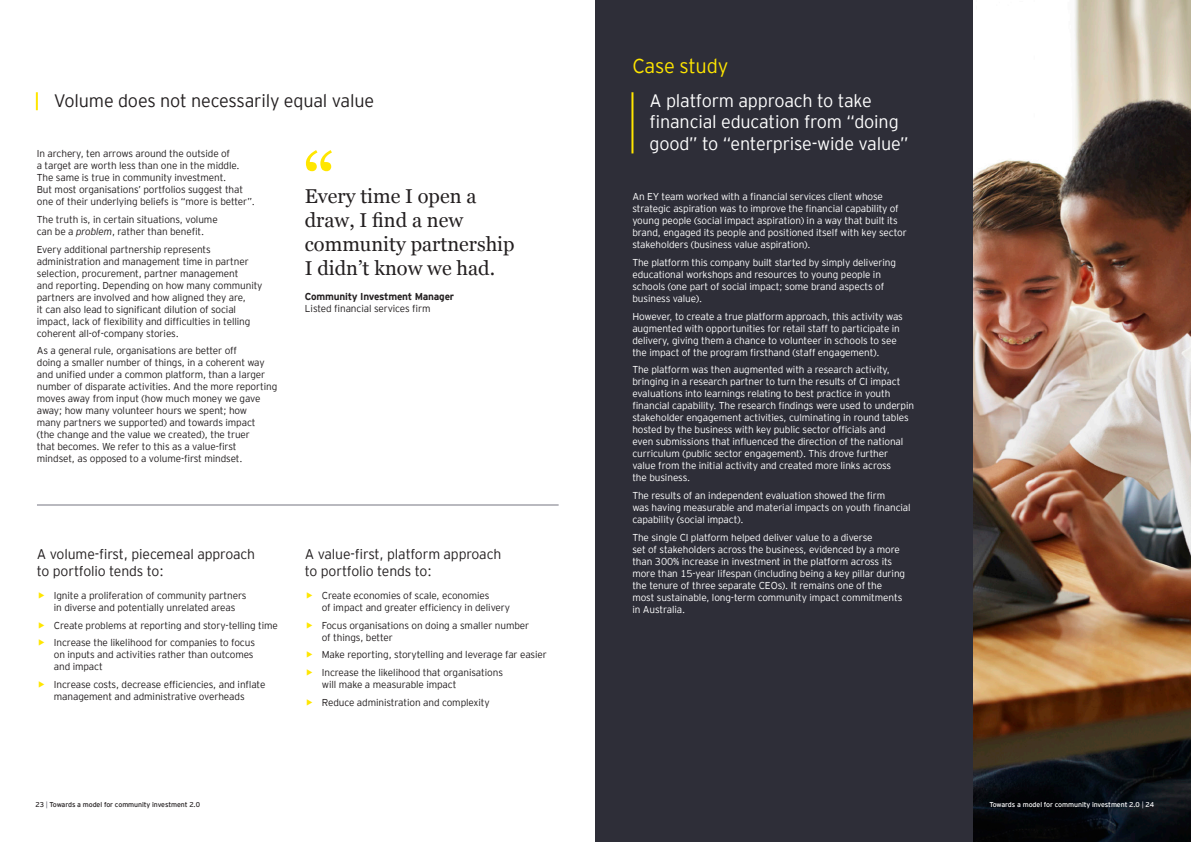
<style>
.page{position:relative;width:1191px;height:842px;background:#fff}
.page>*{position:absolute;margin:0;border:0;box-sizing:border-box;transform-origin:0 0}
.Pull_quote{font:80px "Georgia";color:#ffe600}
.Pull_quote-2{font:20px/24px "Georgia";color:#231f20}
._20pt_copy{font:300 20px "EY Interstate";letter-spacing:-.02em;color:#ffe600}
.SH1{font:300 18px/21.6px "EY Interstate";letter-spacing:-.01em;color:#fff}
.SH1-2{font:300 18px "EY Interstate";letter-spacing:-.01em;color:#231f20}
.SH2{font:300 14px/16.8px "EY Interstate";letter-spacing:-.01em;color:#231f20}
.Body{font:300 10px/12px "EY Interstate";letter-spacing:-.01em;color:#fff}
.Body-2{font:300 10px/12px "EY Interstate";letter-spacing:-.01em;color:#231f20}
.Bullet-yellow{font:300 10px/12px "EY Interstate";letter-spacing:-.01em;color:#231f20}
.t1{font:7px "EY Interstate";letter-spacing:-.01em;color:#231f20}
.t2{font:7px "EY Interstate";letter-spacing:-.01em;color:#fff}
.s1{font-style:italic}
.s2{font-weight:700}
.s3{color:#747480}
.s4{color:#c4c4cd}
</style>
<div class="page">
<svg style="left:36px;top:92px;width:2px;height:18px"></svg>
<hr style="left:37px;top:505px;width:521px;height:1px;background:#747480">
<div style="left:595px;top:0;width:596px;height:842px;background:#2e2e38"></div>
<hr style="left:631px;top:92px;width:2px;height:61px;background:#ffe600">
<img style="left:973px;top:0;width:218px;height:842px">
<h2 class="SH1-2" style="left:54px;top:87px;width:322px">Volume does not necessarily equal value</h2>
<p class="Body-2" style="left:37px;top:147px;width:220px">In archery, ten arrows around the outside of<br>a target are worth less than one in the middle.<br>The same is true in community investment.<br>But most organisations’ portfolios suggest that one of their underlying beliefs is “more is better”.</p>
<p class="Body-2" style="left:37px;top:213px;width:182px">The truth is, in certain situations, volume can be a <span class="s1">problem</span>, rather than benefit.</p>
<p class="Body-2" style="left:37px;top:242px;width:227px">Every additional partnership represents administration and management time in partner selection, procurement, partner management<br>and reporting. Depending on how many community partners are involved and how aligned they are,<br>it can also lead to significant dilution of social impact, lack of flexibility and difficulties in telling coherent all-of-company stories.</p>
<p class="Body-2" style="left:37px;top:344px;width:242px">As a general rule, organisations are better off<br>doing a smaller number of things, in a coherent way and unified under a common platform, than a larger number of disparate activities. And the more reporting moves away from input (how much money we gave away; how many volunteer hours we spent; how<br>many partners we supported) and towards impact<br>(the change and the value we created), the truer<br>that becomes. We refer to this as a value-first<br>mindset, as opposed to a volume-first mindset.</p>
<p class="Pull_quote" style="left:303px;top:124px;width:34px">“</p>
<p class="Pull_quote-2" style="left:305px;top:183px;width:211px">Every time I open a draw, I find a new community partnership<br>I didn’t know we had.</p>
<p class="Body-2" style="left:305px;top:289px;width:151px"><span class="s2">Community Investment Manager<br></span>Listed financial services firm</p>
<h3 class="SH2" style="left:37px;top:545px;width:220px">A volume-first, piecemeal approach to portfolio tends to:</h3>
<p class="Bullet-yellow" style="left:54px;top:589px;width:194px">Ignite a proliferation of community partners in diverse and potentially unrelated areas</p>
<p class="Bullet-yellow" style="left:54px;top:619px;width:226px">Create problems at reporting and story-telling time</p>
<p class="Bullet-yellow" style="left:54px;top:636px;width:203px">Increase the likelihood for companies to focus on inputs and activities rather than outcomes and impact</p>
<p class="Bullet-yellow" style="left:54px;top:678px;width:213px">Increase costs, decrease efficiencies, and inflate management and administrative overheads</p>
<h3 class="SH2" style="left:305px;top:545px;width:198px">A value-first, platform approach to portfolio tends to:</h3>
<p class="Bullet-yellow" style="left:322px;top:589px;width:190px">Create economies of scale, economies<br>of impact and greater efficiency in delivery</p>
<p class="Bullet-yellow" style="left:322px;top:619px;width:209px">Focus organisations on doing a smaller number of things, better</p>
<p class="Bullet-yellow" style="left:322px;top:648px;width:227px">Make reporting, storytelling and leverage far easier</p>
<p class="Bullet-yellow" style="left:322px;top:666px;width:183px">Increase the likelihood that organisations will make a measurable impact</p>
<p class="Bullet-yellow" style="left:322px;top:696px;width:169px">Reduce administration and complexity</p>
<p class="_20pt_copy" style="left:632px;top:51px;width:97px">Case study</p>
<h2 class="SH1" style="left:649px;top:88px;width:261px">A platform approach to take financial education from “doing good” to “enterprise-wide value”</h2>
<p class="Body" style="left:632px;top:190px;width:276px">An EY team worked with a financial services client whose strategic aspiration was to improve the financial capability of young people (social impact aspiration) in a way that built its brand, engaged its people and positioned itself with key sector stakeholders (business value aspiration).</p>
<p class="Body" style="left:632px;top:256px;width:265px">The platform this company built started by simply delivering educational workshops and resources to young people in schools (one part of social impact; some brand aspects of business value).</p>
<p class="Body" style="left:632px;top:310px;width:272px">However, to create a true platform approach, this activity was augmented with opportunities for retail staff to participate in delivery, giving them a chance to volunteer in schools to see the impact of the program firsthand (staff engagement).</p>
<p class="Body" style="left:632px;top:363px;width:283px">The platform was then augmented with a research activity, bringing in a research partner to turn the results of CI impact evaluations into learnings relating to best practice in youth financial capability. The research findings were used to underpin stakeholder engagement activities, culminating in round tables hosted by the business with key public sector officials and<br>even submissions that influenced the direction of the national curriculum (public sector engagement). This drove further value from the initial activity and created more links across<br>the business.</p>
<p class="Body" style="left:632px;top:489px;width:280px">The results of an independent evaluation showed the firm<br>was having measurable and material impacts on youth financial capability (social impact).</p>
<p class="Body" style="left:632px;top:531px;width:274px">The single CI platform helped deliver value to a diverse<br>set of stakeholders across the business, evidenced by a more than 300% increase in investment in the platform across its more than 15-year lifespan (including being a key pillar during the tenure of three separate CEOs). It remains one of the most sustainable, long-term community impact commitments in Australia.</p>
<p class="t1" style="left:35px;top:799px;width:166px">23 <span class="s3">|</span> Towards a model for community investment 2.0</p>
<p class="t2" style="left:989px;top:799px;width:166px">Towards a model for community investment 2.0 <span class="s4">|</span> 24</p>
</div>
